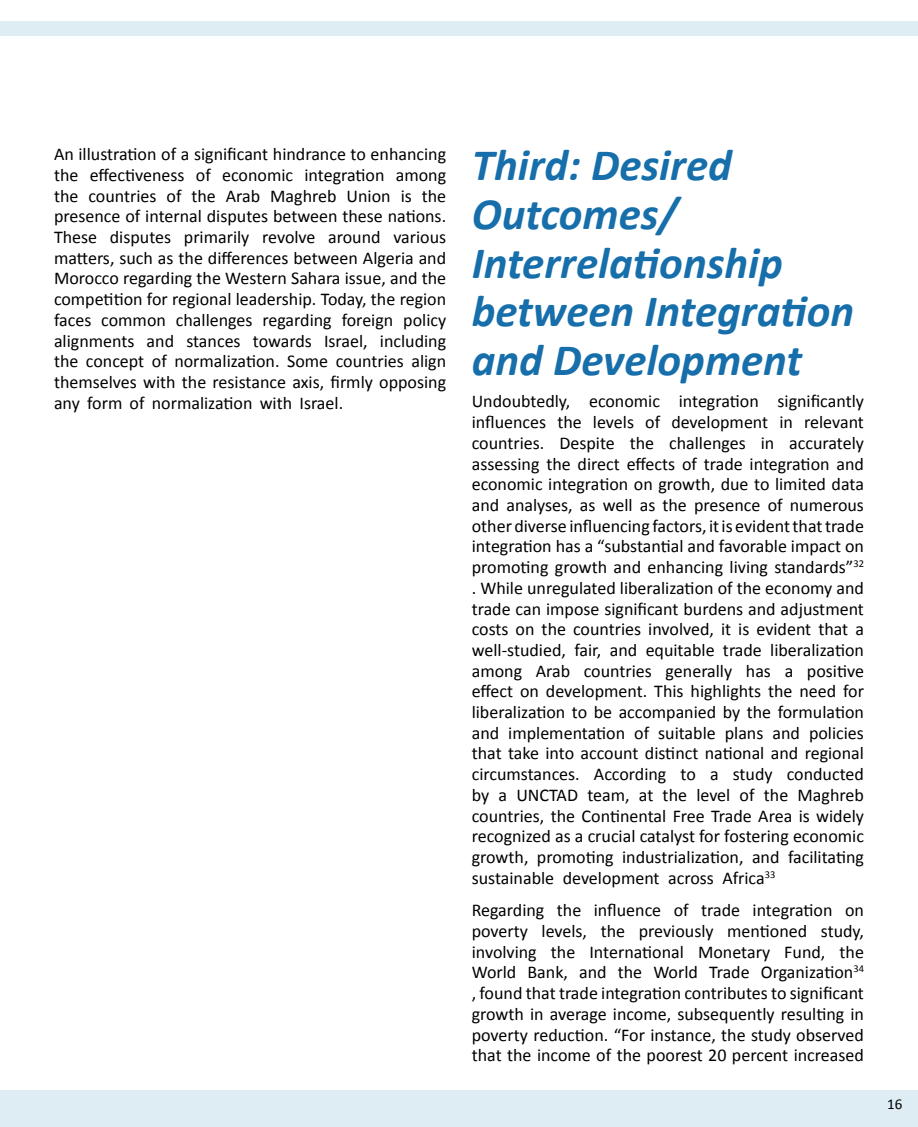
<style>
.page{position:relative;width:918px;height:1127px;background:#fff}
.page>*{position:absolute;margin:0;border:0;box-sizing:border-box;transform-origin:0 0}
.t1{font:italic 700 45px/48.6px "Calibri";color:#166eaa}
.t2{font:18px/20.7px "Calibri";color:#000;text-align:justify}
.t3{font:15px "Calibri";color:#000}
</style>
<div class="page">
<div style="left:0;top:1090px;width:918px;height:37px;background:#deecf4"></div>
<div style="left:0;top:21px;width:918px;height:15px;background:#deecf4"></div>
<p class="t2" style="left:54px;top:143px;width:394px">An illustration of a significant hindrance to enhancing the effectiveness of economic integration among the countries of the Arab Maghreb Union is the presence of internal disputes between these nations.<br>These disputes primarily revolve around various matters, such as the differences between Algeria and Morocco regarding the Western Sahara issue, and the competition for regional leadership. Today, the region faces common challenges regarding foreign policy alignments and stances towards Israel, including the concept of normalization. Some countries align themselves with the resistance axis, firmly opposing any form of normalization with Israel.</p>
<h1 class="t1" style="left:472px;top:140px;width:384px">Third: Desired<br>Outcomes/<br>Interrelationship between Integration and Development</h1>
<p class="t2" style="left:472px;top:391px;width:394px">Undoubtedly, economic integration significantly influences the levels of development in relevant countries. Despite the challenges in accurately assessing the direct effects of trade integration and economic integration on growth, due to limited data and analyses, as well as the presence of numerous other diverse influencing factors, it is evident that trade integration has a “substantial and favorable impact on promoting growth and enhancing living standards”<sup>32 </sup>. While unregulated liberalization of the economy and trade can impose significant burdens and adjustment costs on the countries involved, it is evident that a well-studied, fair, and equitable trade liberalization among Arab countries generally has a positive effect on development. This highlights the need for liberalization to be accompanied by the formulation and implementation of suitable plans and policies that take into account distinct national and regional circumstances. According to a study conducted by a UNCTAD team, at the level of the Maghreb countries, the Continental Free Trade Area is widely recognized as a crucial catalyst for fostering economic growth, promoting industrialization, and facilitating sustainable development across Africa<sup>33</sup></p>
<p class="t2" style="left:472px;top:899px;width:394px">Regarding the influence of trade integration on poverty levels, the previously mentioned study, involving the International Monetary Fund, the World Bank, and the World Trade Organization<sup>34 </sup>, found that trade integration contributes to significant growth in average income, subsequently resulting in poverty reduction. “For instance, the study observed that the income of the poorest 20 percent increased</p>
<p class="t3" style="left:887px;top:1094px;width:17px">16</p>
</div>
